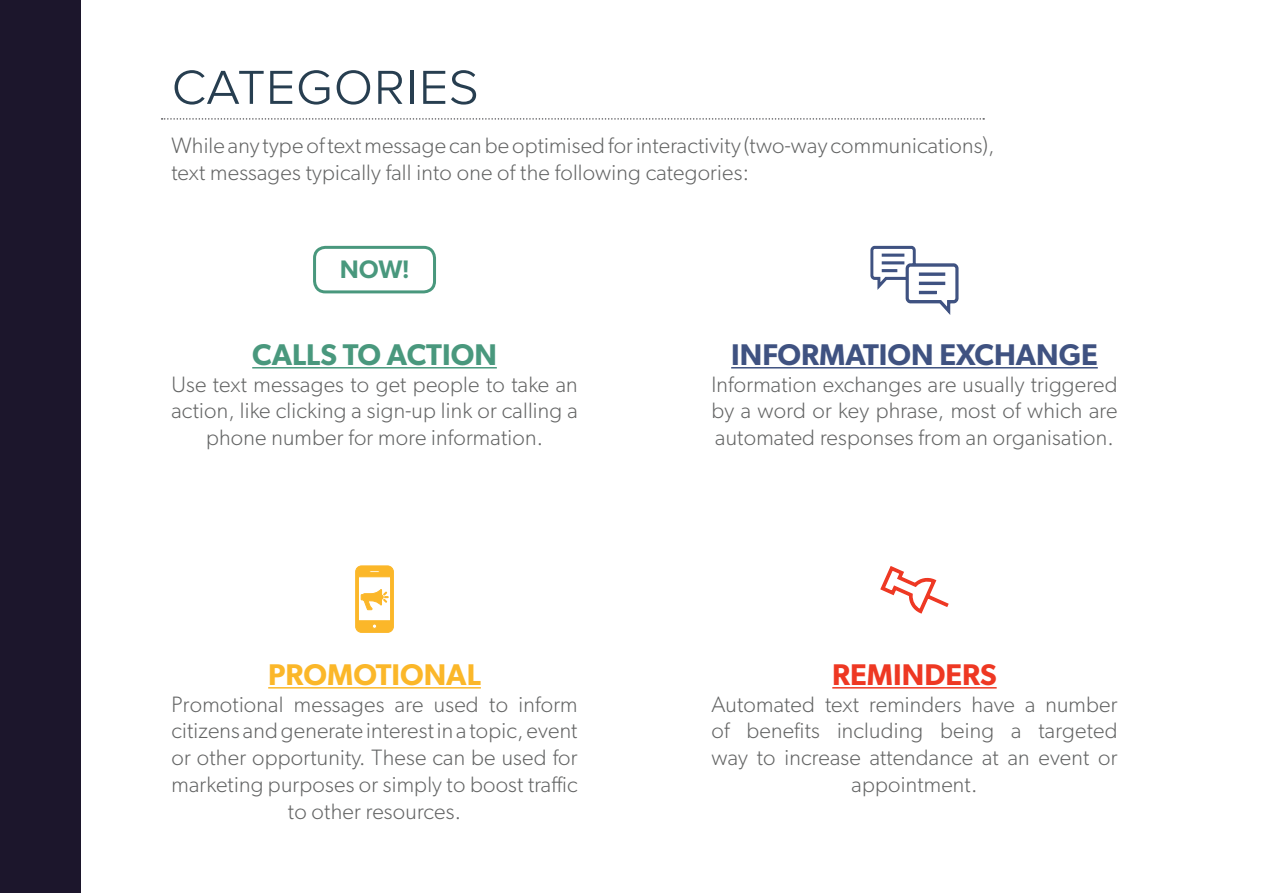
<style>
.page{position:relative;width:1263px;height:893px;background:#fff}
.page>*{position:absolute;margin:0;border:0;box-sizing:border-box;transform-origin:0 0}
.t1{font:300 60px "Proxima Nova";color:#273e50}
.t2{font:600 30px "Gibson";color:#3f5281}
.t3{font:600 30px "Gibson";color:#49987d}
.t4{font:600 30px "Gibson";color:#fbb729}
.t5{font:600 30px "Gibson";color:#ee3823}
.t6{font:700 26.25px "Proxima Nova";color:#49987d}
.t7{font:300 22.35px/26.8px "Gibson";letter-spacing:.01em;color:#636464;text-align:center}
</style>
<div class="page">
<svg style="left:880px;top:566px;width:69px;height:48px"></svg>
<hr style="left:832px;top:687px;width:165px;height:2px;background:#ee3823">
<div style="left:313px;top:246px;width:123px;height:47px;border:3px solid #49987d;border-radius:11px"></div>
<hr style="left:252px;top:367px;width:245px;height:1px;background:#49987d">
<hr style="left:731px;top:367px;width:367px;height:1px;background:#3f5281">
<svg style="left:870px;top:245px;width:89px;height:70px"></svg>
<svg style="left:162px;top:118px;width:822px;height:2px"></svg>
<hr style="left:268px;top:687px;width:213px;height:2px;background:#fbb729">
<svg style="left:355px;top:566px;width:39px;height:66px"></svg>
<div style="left:0;top:0;width:81px;height:893px;background:#1c162c"></div>
<h1 class="t1" style="left:171px;top:48px;width:309px">categories</h1>
<p class="t7" style="left:171px;top:132px;width:825px;text-align:left">While any type of text message can be optimised for interactivity (two-way communications), text messages typically fall into one of the following categories:</p>
<p class="t6" style="left:340px;top:253px;width:71px">NOW!</p>
<h2 class="t3" style="left:252px;top:336px;width:246px">CALLS TO ACTION</h2>
<p class="t7" style="left:171px;top:370px;width:408px">Use text messages to get people to take an action, like clicking a sign-up link or calling a phone number for more information.</p>
<h2 class="t4" style="left:268px;top:656px;width:214px">PROMOTIONAL</h2>
<p class="t7" style="left:171px;top:690px;width:408px">Promotional messages are used to inform citizens and generate interest in a topic, event or other opportunity. These can be used for marketing purposes or simply to boost traffic to other resources.</p>
<h2 class="t2" style="left:731px;top:336px;width:368px">INFORMATION EXCHANGE</h2>
<p class="t7" style="left:711px;top:370px;width:408px;text-align:justify">Information exchanges are usually triggered by a word or key phrase, most of which are automated responses from an organisation.</p>
<h2 class="t5" style="left:832px;top:656px;width:166px">REMINDERS</h2>
<p class="t7" style="left:711px;top:690px;width:408px">Automated text reminders have a number of benefits including being a targeted way to increase attendance at an event or appointment.</p>
</div>
